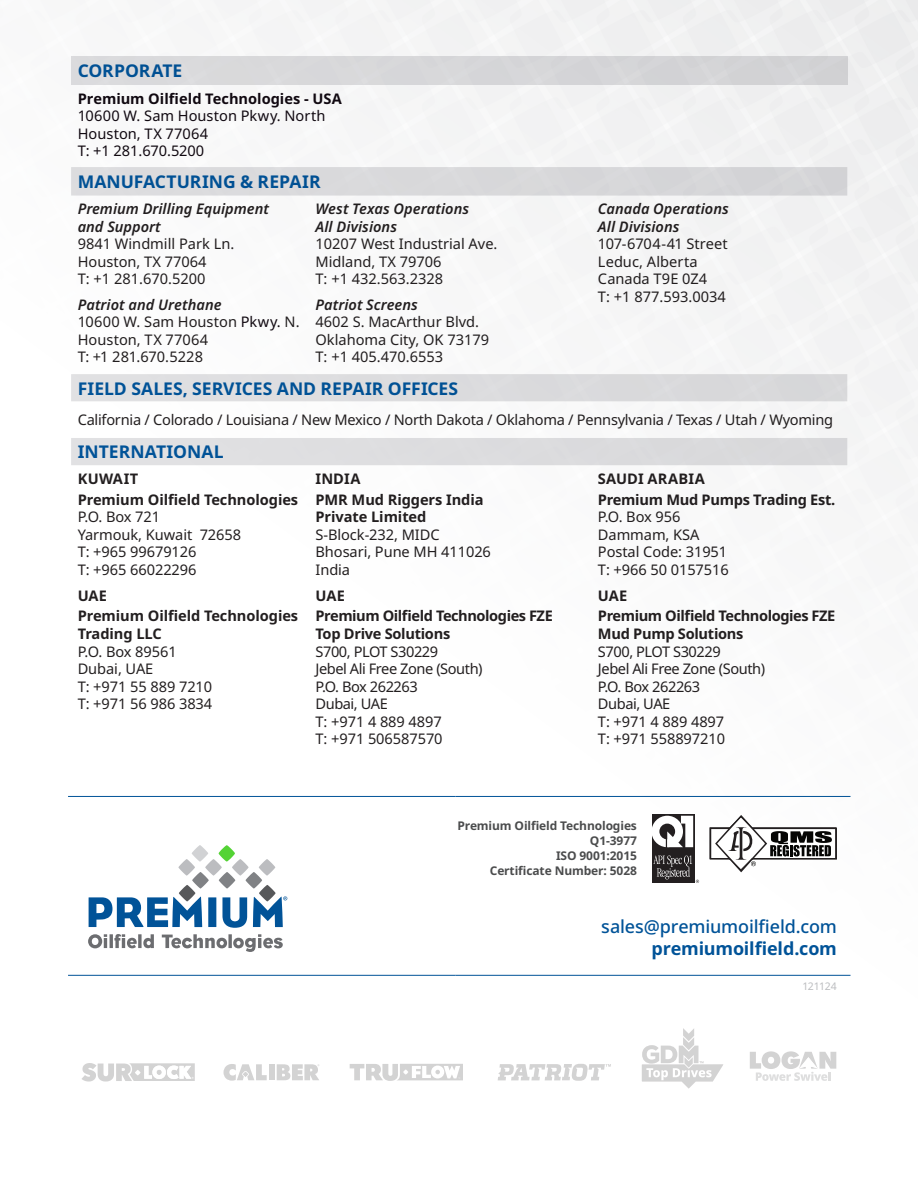
<style>
.page{position:relative;width:918px;height:1188px;background:#fff}
.page>*{position:absolute;margin:0;border:0;box-sizing:border-box;transform-origin:0 0}
.t1{font:500 18px "Noto Sans";letter-spacing:-.005em;color:#015398}
.t2{font:700 18px "Noto Sans";letter-spacing:-.01em;color:#015398}
.t3{font:700 17.55px "Noto Sans";color:#015398}
.t4{font:14.55px/17.5px "Noto Sans";letter-spacing:-.005em;color:#231f20}
.t5{font:700 14.55px/20.7px "Noto Sans";letter-spacing:-.02em;color:#231f20}
.t6{font:14.55px/17.5px "Noto Sans";letter-spacing:-.03em;color:#231f20}
.t7{font:italic 600 14.55px/17.5px "Noto Sans";color:#231f20}
.t8{font:14.55px/17.5px "Noto Sans";color:#120a12}
.t9{font:700 14.55px "Noto Sans";color:#120a12}
.t10{font:700 12px/15px "Noto Sans";letter-spacing:-.01em;color:#4b4c4d;text-align:right}
.t11{font:10.5px "Noto Sans";letter-spacing:-.045em;color:#bcbdc0}
.s1{font-weight:600;font-style:italic}
.s2{color:#120a12}
</style>
<div class="page">
<div style="left:71px;top:57px;width:776px;height:28px;background:#d7d7da"></div>
<svg style="left:71px;top:167px;width:776px;height:298px;fill:#f6f6f7"></svg>
<div style="left:652px;top:814px;width:43px;height:69px;background:linear-gradient(to right,#231f20,#231f20)"></div>
<svg style="left:652px;top:816px;width:41px;height:31px"></svg>
<svg style="left:653px;top:855px;width:46px;height:28px"></svg>
<hr style="left:68px;top:796px;width:388px;height:1px;background:#015398">
<hr style="left:456px;top:796px;width:394px;height:1px;background:#015398">
<hr style="left:68px;top:975px;width:388px;height:1px;background:#015398">
<hr style="left:456px;top:975px;width:394px;height:1px;background:#015398">
<svg style="left:88px;top:934px;width:19px;height:14px"></svg>
<hr style="left:110px;top:934px;width:3px;height:14px;background:#6c6d70">
<svg style="left:114px;top:934px;width:23px;height:14px"></svg>
<svg style="left:138px;top:934px;width:4px;height:14px"></svg>
<svg style="left:143px;top:934px;width:11px;height:14px"></svg>
<svg style="left:162px;top:934px;width:65px;height:14px"></svg>
<svg style="left:228px;top:934px;width:4px;height:14px"></svg>
<svg style="left:233px;top:934px;width:50px;height:18px"></svg>
<svg style="left:89px;top:845px;width:198px;height:83px"></svg>
<svg style="left:350px;top:1064px;width:113px;height:17px"></svg>
<svg style="left:81px;top:1063px;width:114px;height:19px"></svg>
<svg style="left:498px;top:1064px;width:113px;height:17px"></svg>
<svg style="left:750px;top:1051px;width:86px;height:30px"></svg>
<svg style="left:642px;top:1028px;width:81px;height:61px"></svg>
<div style="left:269px;top:1064px;width:5px;height:16px;background:#d3d3d3"></div>
<svg style="left:223px;top:1064px;width:44px;height:17px"></svg>
<svg style="left:277px;top:1064px;width:42px;height:16px"></svg>
<svg style="left:709px;top:815px;width:128px;height:57px"></svg>
<p class="t3" style="left:78px;top:59px;width:106px">CORPORATE</p>
<p class="t9" style="left:78px;top:88px;width:266px">Premium Oilfield Technologies - USA</p>
<p class="t8" style="left:78px;top:108px;width:249px">10600 W. Sam Houston Pkwy. North<br>Houston, TX 77064<br>T: +1 281.670.5200</p>
<p class="t3" style="left:78px;top:169px;width:244px">MANUFACTURING &amp; REPAIR</p>
<p class="t7" style="left:78px;top:201px;width:193px">Premium Drilling Equipment and Support</p>
<p class="t4" style="left:78px;top:236px;width:158px">9841 Windmill Park Ln.<br>Houston, TX 77064<br>T: +1 281.670.5200</p>
<p class="t7" style="left:598px;top:201px;width:132px">Canada Operations<br>All Divisions</p>
<p class="t4" style="left:598px;top:236px;width:131px">107-6704-41 Street<br>Leduc, Alberta<br>Canada T9E 0Z4<br>T: +1 877.593.0034</p>
<p class="t7" style="left:316px;top:201px;width:155px">West Texas Operations<br>All Divisions</p>
<p class="t4" style="left:316px;top:236px;width:183px">10207 West Industrial Ave.<br>Midland, TX 79706<br>T: +1 432.563.2328</p>
<p class="t4" style="left:78px;top:296px;width:223px"><span class="s1">Patriot and Urethane<br></span>10600 W. Sam Houston <span class="s2">Pkwy.</span> N.<br>Houston, TX 77064<br>T: +1 281.670.5228</p>
<p class="t7" style="left:316px;top:296px;width:104px">Patriot Screens</p>
<p class="t4" style="left:316px;top:314px;width:175px">4602 S. MacArthur Blvd.<br>Oklahoma City, OK 73179<br>T: +1 405.470.6553</p>
<p class="t3" style="left:78px;top:376px;width:382px">FIELD SALES, SERVICES AND REPAIR OFFICES</p>
<p class="t4" style="left:78px;top:412px;width:757px">California / Colorado / Louisiana / New Mexico / North Dakota / Oklahoma / Pennsylvania / Texas / Utah / Wyoming</p>
<p class="t3" style="left:78px;top:440px;width:147px">INTERNATIONAL</p>
<p class="t5" style="left:78px;top:469px;width:222px">KUWAIT<br>Premium Oilfield Technologies</p>
<p class="t4" style="left:78px;top:509px;width:165px">P.O. Box 721<br>Yarmouk, Kuwait 72658<br>T: +965 99679126<br>T: +965 66022296</p>
<p class="t5" style="left:598px;top:469px;width:239px">SAUDI ARABIA<br>Premium Mud Pumps Trading Est.</p>
<p class="t4" style="left:598px;top:509px;width:132px">P.O. Box 956<br>Dammam, KSA<br>Postal Code: 31951<br>T: +966 50 0157516</p>
<p class="t5" style="left:316px;top:469px;width:170px">INDIA<br>PMR Mud Riggers India</p>
<p class="t5" style="left:316px;top:507px;width:112px">Private Limited</p>
<p class="t4" style="left:316px;top:526px;width:177px">S-Block-232, MIDC<br>Bhosari, Pune MH 411026<br>India</p>
<p class="t5" style="left:78px;top:585px;width:222px">UAE<br>Premium Oilfield Technologies</p>
<p class="t5" style="left:78px;top:624px;width:86px">Trading LLC</p>
<p class="t4" style="left:78px;top:643px;width:136px">P.O. Box 89561<br>Dubai, UAE<br>T: +971 55 889 7210<br>T: +971 56 986 3834</p>
<p class="t5" style="left:316px;top:585px;width:239px">UAE<br>Premium Oilfield Technologies FZE</p>
<p class="t5" style="left:316px;top:624px;width:136px">Top Drive Solutions</p>
<p class="t6" style="left:316px;top:643px;width:169px">S700, PLOT S30229<br>Jebel Ali Free Zone (South)<br>P.O. Box 262263<br>Dubai, UAE<br>T: +971 4 889 4897<br>T: +971 506587570</p>
<p class="t5" style="left:598px;top:585px;width:239px">UAE<br>Premium Oilfield Technologies FZE</p>
<p class="t5" style="left:598px;top:624px;width:147px">Mud Pump Solutions</p>
<p class="t6" style="left:598px;top:643px;width:169px">S700, PLOT S30229<br>Jebel Ali Free Zone (South)<br>P.O. Box 262263<br>Dubai, UAE<br>T: +971 4 889 4897<br>T: +971 558897210</p>
<p class="t10" style="left:458px;top:819px;width:181px">Premium Oilfield Technologies<br>Q1-3977<br>ISO 9001:2015<br>Certificate Number: 5028</p>
<p class="t1" style="left:601px;top:913px;width:237px">sales@premiumoilfield.com</p>
<p class="t2" style="left:651px;top:936px;width:187px">premiumoilfield.com</p>
<p class="t11" style="left:802px;top:979px;width:36px">121124</p>
</div>
